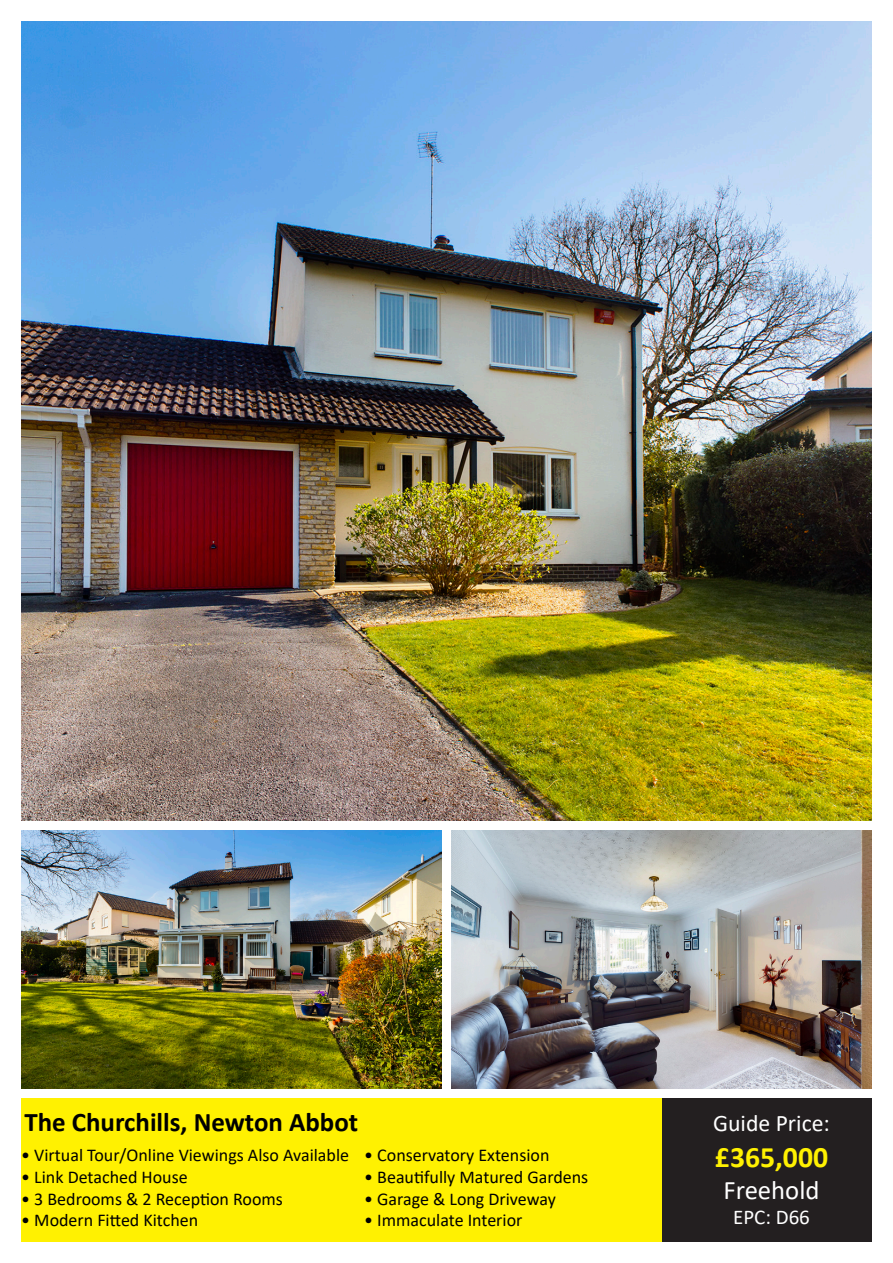
<style>
.page{position:relative;width:893px;height:1263px;background:#fff}
.page>*{position:absolute;margin:0;border:0;box-sizing:border-box;transform-origin:0 0}
.t1{font:700 29.7px "Calibri";color:#fff101}
.t2{font:700 27px "Calibri";color:#000}
.t3{font:26.7px "Calibri";color:#fff}
.t4{font:23.7px "Calibri";color:#fff}
.t5{font:21px "Calibri";color:#fff}
.t6{font:18px "Calibri";color:#000}
</style>
<div class="page">
<img style="left:21px;top:21px;width:851px;height:800px">
<img style="left:21px;top:831px;width:420px;height:257px">
<img style="left:451px;top:831px;width:421px;height:257px">
<div style="left:661px;top:1098px;width:211px;height:144px;background:#231f20"></div>
<div style="left:21px;top:1098px;width:640px;height:144px;background:#fff101"></div>
<p class="t2" style="left:24px;top:1103px;width:335px">The Churchills, Newton Abbot</p>
<p class="t6" style="left:21px;top:1143px;width:329px">• Virtual Tour/Online Viewings Also Available</p>
<p class="t6" style="left:21px;top:1164px;width:168px">• Link Detached House</p>
<p class="t6" style="left:21px;top:1186px;width:263px">• 3 Bedrooms &amp; 2 Reception Rooms</p>
<p class="t6" style="left:21px;top:1208px;width:179px">• Modern Fitted Kitchen</p>
<p class="t6" style="left:364px;top:1143px;width:187px">• Conservatory Extension</p>
<p class="t6" style="left:364px;top:1164px;width:226px">• Beautifully Matured Gardens</p>
<p class="t6" style="left:364px;top:1186px;width:193px">• Garage &amp; Long Driveway</p>
<p class="t6" style="left:364px;top:1208px;width:160px">• Immaculate Interior</p>
<p class="t4" style="left:713px;top:1106px;width:118px">Guide Price:</p>
<p class="t1" style="left:715px;top:1136px;width:115px">£365,000</p>
<p class="t3" style="left:723px;top:1171px;width:98px">Freehold</p>
<p class="t5" style="left:733px;top:1202px;width:78px">EPC: D66</p>
</div>
